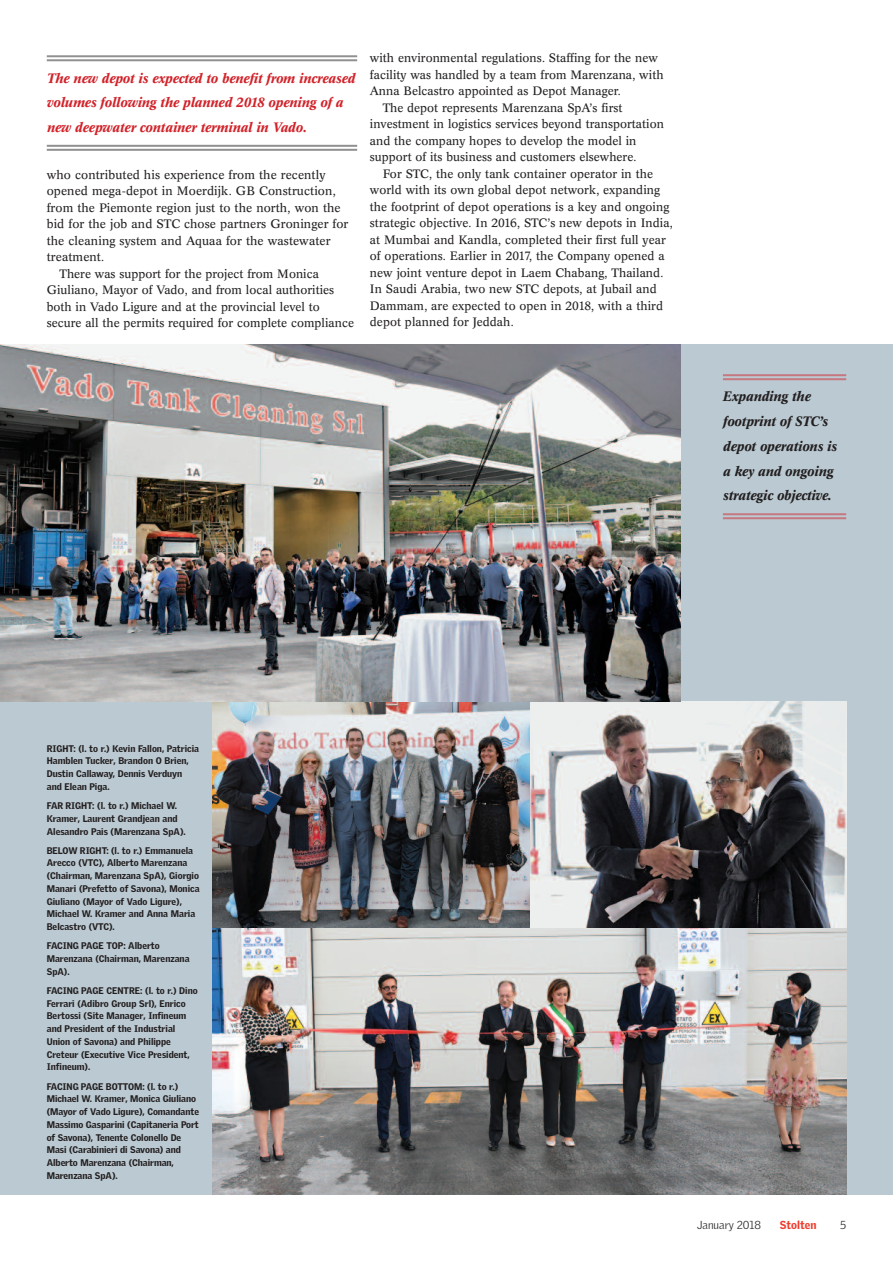
<style>
.page{position:relative;width:893px;height:1263px;background:#fff}
.page>*{position:absolute;margin:0;border:0;box-sizing:border-box;transform-origin:0 0}
.t1{font:italic 500 13.5px/24.8px "Concorde BQ";color:#d1232a}
.t2{font:italic 500 13.5px/24.8px "Concorde BQ";color:#231f20}
.t3{font:12.15px/16.5px "Concorde BQ";letter-spacing:.005em;color:#231f20}
.t4{font:12px/16.5px "Concorde BQ";color:#231f20}
.t5{font:300 11.25px "Griffith Gothic";color:#231f20}
.t6{font:900 11.25px "Griffith Gothic";color:#ef3e2e}
.t7{font:900 9.3px/12.8px "Griffith Gothic";color:#231f20}
</style>
<div class="page">
<div style="left:0;top:344px;width:893px;height:851px;background:#bbcad2"></div>
<img style="left:213px;top:927px;width:633px;height:268px">
<img style="left:529px;top:702px;width:317px;height:225px">
<img style="left:213px;top:702px;width:316px;height:225px">
<img style="left:0;top:344px;width:680px;height:358px">
<hr style="left:47px;top:55px;width:310px;height:2px;background:#231f20;opacity:.5">
<hr style="left:47px;top:59px;width:310px;height:2px;background:#231f20;opacity:.5">
<hr style="left:47px;top:145px;width:310px;height:2px;background:#9b9999">
<hr style="left:47px;top:149px;width:310px;height:2px;background:#9b9999">
<hr style="left:723px;top:374px;width:123px;height:2px;background:#c47f87">
<hr style="left:723px;top:378px;width:123px;height:2px;background:#c47f87">
<hr style="left:723px;top:513px;width:123px;height:2px;background:#c48088">
<hr style="left:723px;top:517px;width:123px;height:2px;background:#c48088">
<p class="t1" style="left:47px;top:66px;width:310px">The new depot is expected to benefit from increased volumes following the planned 2018 opening of a new deepwater container terminal in Vado.</p>
<p class="t3" style="left:47px;top:166px;width:303px">who contributed his experience from the recently opened mega-depot in Moerdijk. GB Construction, from the Piemonte region just to the north, won the bid for the job and STC chose partners Groninger for the cleaning system and Aquaa for the wastewater treatment.</p>
<p class="t4" style="left:47px;top:265px;width:309px;text-indent:13px">There was support for the project from Monica Giuliano, Mayor of Vado, and from local authorities both in Vado Ligure and at the provincial level to secure all the permits required for complete compliance</p>
<p class="t4" style="left:370px;top:50px;width:289px">with environmental regulations. Staffing for the new</p>
<p class="t4" style="left:370px;top:67px;width:295px">facility was handled by a team from Marenzana, with</p>
<p class="t4" style="left:370px;top:83px;width:252px">Anna Belcastro appointed as Depot Manager.</p>
<p class="t4" style="left:383px;top:100px;width:241px">The depot represents Marenzana SpA’s first</p>
<p class="t4" style="left:370px;top:116px;width:295px">investment in logistics services beyond transportation</p>
<p class="t4" style="left:370px;top:133px;width:268px">and the company hopes to develop the model in</p>
<p class="t4" style="left:370px;top:149px;width:268px">support of its business and customers elsewhere.</p>
<p class="t4" style="left:383px;top:166px;width:272px">For STC, the only tank container operator in the</p>
<p class="t4" style="left:370px;top:182px;width:292px">world with its own global depot network, expanding</p>
<p class="t4" style="left:370px;top:199px;width:301px">the footprint of depot operations is a key and ongoing</p>
<p class="t4" style="left:370px;top:215px;width:304px">strategic objective. In 2016, STC’s new depots in India,</p>
<p class="t4" style="left:370px;top:232px;width:297px">at Mumbai and Kandla, completed their first full year</p>
<p class="t4" style="left:370px;top:248px;width:296px">of operations. Earlier in 2017, the Company opened a</p>
<p class="t4" style="left:370px;top:265px;width:295px">new joint venture depot in Laem Chabang, Thailand.</p>
<p class="t4" style="left:370px;top:281px;width:288px">In Saudi Arabia, two new STC depots, at Jubail and</p>
<p class="t4" style="left:370px;top:298px;width:295px">Dammam, are expected to open in 2018, with a third</p>
<p class="t4" style="left:370px;top:314px;width:145px">depot planned for Jeddah.</p>
<p class="t2" style="left:723px;top:385px;width:115px">Expanding the footprint of STC’s depot operations is a key and ongoing strategic objective.</p>
<p class="t7" style="left:47px;top:742px;width:154px">RIGHT: (l. to r.) Kevin Fallon, Patricia<br>Hamblen Tucker, Brandon O Brien,<br>Dustin Callaway, Dennis Verduyn and Elean Piga.</p>
<p class="t7" style="left:47px;top:799px;width:140px">FAR RIGHT: (l. to r.) Michael W.<br>Kramer, Laurent Grandjean and<br>Alesandro Pais (Marenzana SpA).</p>
<p class="t7" style="left:47px;top:844px;width:154px">BELOW RIGHT: (l. to r.) Emmanuela<br>Arecco (VTC), Alberto Marenzana (Chairman, Marenzana SpA), Giorgio<br>Manari (Prefetto of Savona), Monica<br>Giuliano (Mayor of Vado Ligure),<br>Michael W. Kramer and Anna Maria<br>Belcastro (VTC).</p>
<p class="t7" style="left:47px;top:940px;width:144px">FACING PAGE TOP: Alberto<br>Marenzana (Chairman, Marenzana<br>SpA).</p>
<p class="t7" style="left:47px;top:984px;width:152px">FACING PAGE CENTRE: (l. to r.) Dino<br>Ferrari (Adibro Group Srl), Enrico<br>Bertossi (Site Manager, Infineum and President of the Industrial<br>Union of Savona) and Philippe<br>Creteur (Executive Vice President,<br>Infineum).</p>
<p class="t7" style="left:47px;top:1080px;width:154px">FACING PAGE BOTTOM: (l. to r.)<br>Michael W. Kramer, Monica Giuliano (Mayor of Vado Ligure), Comandante<br>Massimo Gasparini (Capitaneria Port of Savona), Tenente Colonello De<br>Masi (Carabinieri di Savona) and<br>Alberto Marenzana (Chairman,<br>Marenzana SpA).</p>
<p class="t5" style="left:697px;top:1219px;width:66px">January 2018</p>
<p class="t6" style="left:780px;top:1219px;width:38px">Stolten</p>
<p class="t5" style="left:840px;top:1219px;width:8px">5</p>
</div>
